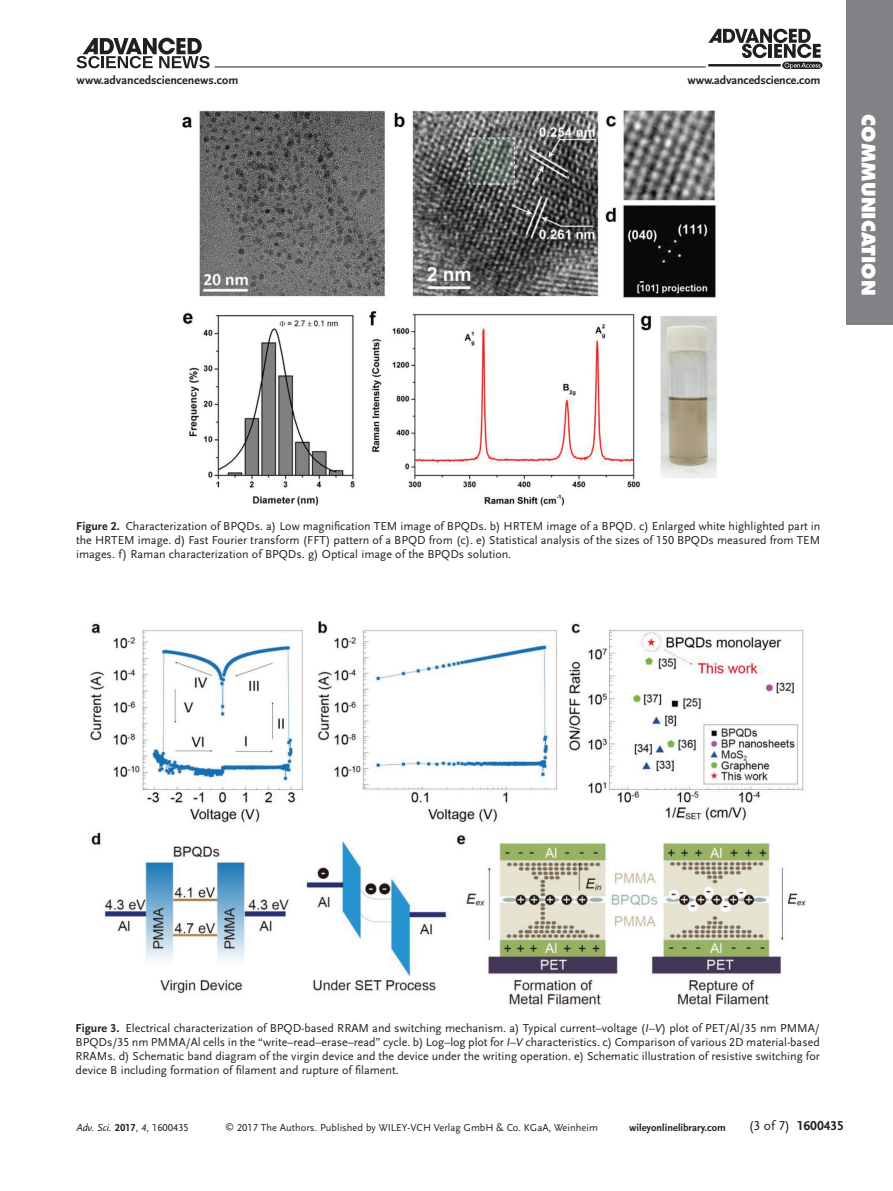
<style>
.page{position:relative;width:893px;height:1191px;background:#fff}
.page>*{position:absolute;margin:0;border:0;box-sizing:border-box;transform-origin:0 0}
.t1{font:800 18px "Futura";letter-spacing:.005em;color:#fff}
.t2{font:700 13.5px "Scala Sans LF";color:#231f20}
.t3{font:12px/14.2px "Scala Sans LF";color:#231f20;text-align:justify}
.t4{font:700 12px "Scala Sans LF";color:#231f20}
.t5{font:10.5px "Scala Sans LF";color:#231f20}
.t6{font:700 10.5px "Scala Sans LF";color:#231f20}
.t7{font:italic 10.5px "Scala Sans LF";color:#231f20}
.s1{font-weight:700}
.s2{font-style:italic}
.s3{font-weight:700;font-style:normal}
.s4{font-style:normal}
.s5{font-size:9px}
.s6{font-weight:400}
</style>
<div class="page">
<div style="left:846px;top:0;width:47px;height:325px;background:#808285"></div>
<svg style="left:708px;top:29px;width:115px;height:40px"></svg>
<hr style="left:215px;top:67px;width:491px;height:1px;background:#231f20">
<svg style="left:77px;top:38px;width:133px;height:30px"></svg>
<img style="left:182px;top:110px;width:535px;height:396px">
<img style="left:89px;top:621px;width:717px;height:384px">
<p class="t4" style="left:77px;top:73px;width:163px">www.advancedsciencenews.com</p>
<p class="t4" style="left:687px;top:73px;width:135px">www.advancedscience.com</p>
<h1 class="t1" style="left:880px;top:114px;width:183px;rotate:90deg">Communication</h1>
<p class="t3" style="left:76px;top:519px;width:746px"><span class="s1">Figure 2.</span> Characterization of BPQDs. a) Low magnification TEM image of BPQDs. b) HRTEM image of a BPQD. c) Enlarged white highlighted part in the HRTEM image. d) Fast Fourier transform (FFT) pattern of a BPQD from (c). e) Statistical analysis of the sizes of 150 BPQDs measured from TEM images. f) Raman characterization of BPQDs. g) Optical image of the BPQDs solution.</p>
<p class="t3" style="left:76px;top:1020px;width:746px"><span class="s1">Figure 3.</span> Electrical characterization of BPQD-based RRAM and switching mechanism. a) Typical current–voltage (<span class="s2">I–V</span>) plot of PET/Al/35 nm PMMA/ BPQDs/35 nm PMMA/Al cells in the “write–read–erase–read” cycle. b) Log–log plot for <span class="s2">I–V</span> characteristics. c) Comparison of various 2D material-based RRAMs. d) Schematic band diagram of the virgin device and the device under the writing operation. e) Schematic illustration of resistive switching for device B including formation of filament and rupture of filament.</p>
<p class="t7" style="left:77px;top:1121px;width:114px">Adv. Sci. <span class="s3">2017</span><span class="s4">,</span> 4<span class="s4">, 1600435</span></p>
<p class="t5" style="left:225px;top:1121px;width:374px"><span class="s5">©</span> 2017 The Authors. Published by WILEY-VCH Verlag GmbH &amp; Co. KGaA, Weinheim</p>
<p class="t6" style="left:629px;top:1121px;width:98px">wileyonlinelibrary.com</p>
<p class="t2" style="left:749px;top:1118px;width:97px"><span class="s6">(3 of 7)</span> 1600435</p>
</div>
